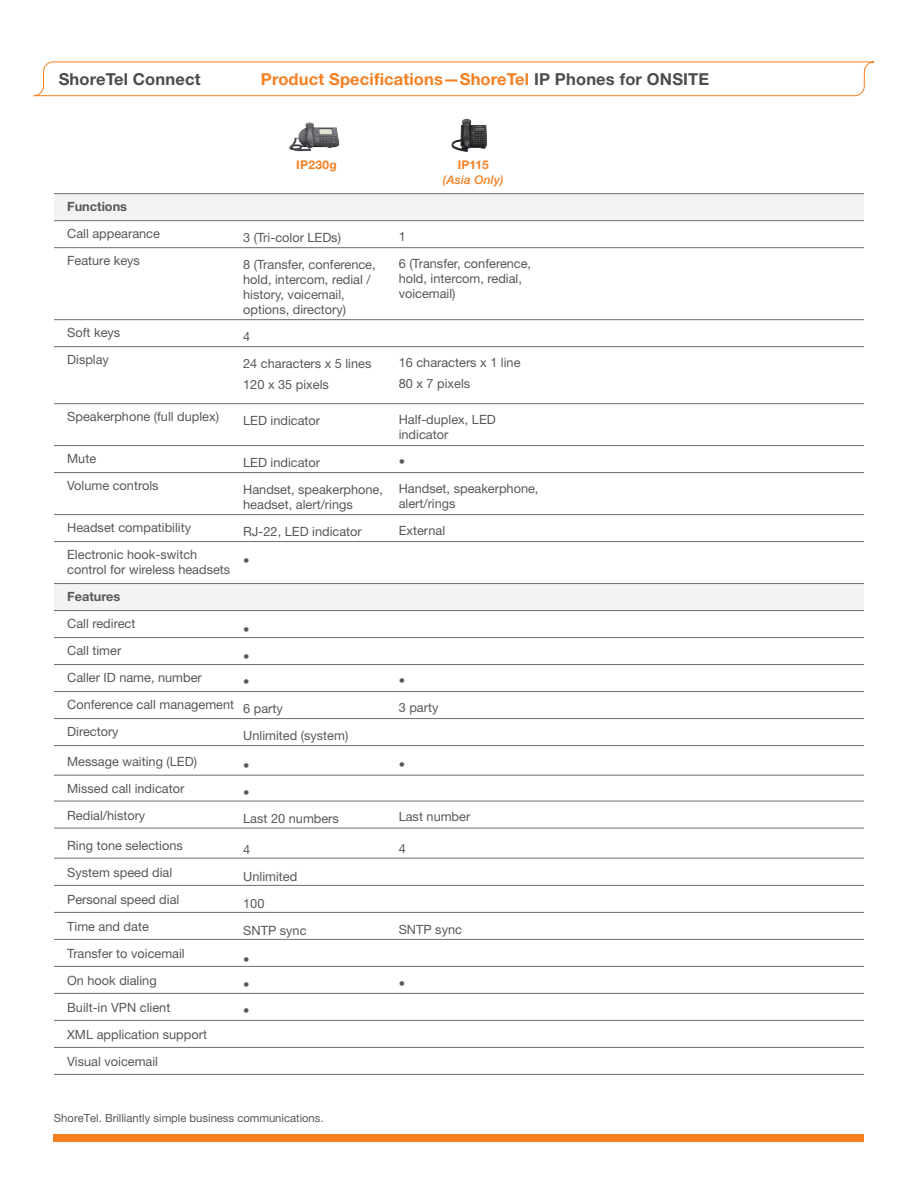
<style>
.page{position:relative;width:918px;height:1188px;background:#fff}
.page>*{position:absolute;margin:0;border:0;box-sizing:border-box;transform-origin:0 0}
.t1{font:700 16.5px "Helvetica Neue LT Std";letter-spacing:.01em;color:#f57f21}
.t2{font:700 16.5px "Helvetica Neue LT Std";letter-spacing:.01em;color:#4b4c4d}
.t3{font:12.75px/27px "Helvetica Neue LT Std";color:#57585a}
.t4{font:italic 500 12px/15px "Helvetica Neue LT Std";letter-spacing:.02em;color:#f57f21;text-align:center}
.t5{font:700 12px "Helvetica Neue LT Std";letter-spacing:.03em;color:#f57f21}
.t6{font:11.25px "Helvetica Neue LT Std";color:#57585a}
.s1{color:#4b4c4d}
.s2{font-weight:700}
.s3{font-weight:700;font-style:normal}
</style>
<div class="page">
<div style="left:54px;top:1134px;width:810px;height:7px;background:#f57f21"></div>
<svg style="left:33px;top:61px;width:841px;height:35px"></svg>
<div style="left:54px;top:194px;width:810px;height:27px;background:#f2f3f4"></div>
<div style="left:54px;top:584px;width:810px;height:27px;background:#f2f3f4"></div>
<hr style="left:54px;top:193px;width:810px;height:1px;background:#6c6d70">
<hr style="left:54px;top:220px;width:810px;height:1px;background:#6c6d70">
<hr style="left:54px;top:247px;width:810px;height:1px;background:#6c6d70">
<hr style="left:54px;top:319px;width:810px;height:1px;background:#6c6d70">
<hr style="left:54px;top:346px;width:810px;height:1px;background:#6c6d70">
<hr style="left:54px;top:403px;width:810px;height:1px;background:#6c6d70">
<hr style="left:54px;top:445px;width:810px;height:1px;background:#6c6d70">
<hr style="left:54px;top:472px;width:810px;height:1px;background:#6c6d70">
<hr style="left:54px;top:514px;width:810px;height:1px;background:#6c6d70">
<hr style="left:54px;top:541px;width:810px;height:1px;background:#6c6d70">
<hr style="left:54px;top:583px;width:810px;height:1px;background:#6c6d70">
<hr style="left:54px;top:610px;width:810px;height:1px;background:#6c6d70">
<hr style="left:54px;top:637px;width:810px;height:1px;background:#6c6d70">
<hr style="left:54px;top:664px;width:810px;height:1px;background:#6c6d70">
<hr style="left:54px;top:691px;width:810px;height:1px;background:#6c6d70">
<hr style="left:54px;top:718px;width:810px;height:1px;background:#6c6d70">
<hr style="left:54px;top:745px;width:810px;height:1px;background:#6c6d70">
<hr style="left:54px;top:801px;width:810px;height:1px;background:#6c6d70">
<hr style="left:54px;top:828px;width:810px;height:1px;background:#6c6d70">
<hr style="left:54px;top:885px;width:810px;height:1px;background:#6c6d70">
<hr style="left:54px;top:912px;width:810px;height:1px;background:#6c6d70">
<hr style="left:54px;top:939px;width:810px;height:1px;background:#6c6d70">
<hr style="left:54px;top:966px;width:810px;height:1px;background:#6c6d70">
<hr style="left:54px;top:993px;width:810px;height:1px;background:#6c6d70">
<hr style="left:54px;top:1020px;width:810px;height:1px;background:#6c6d70">
<hr style="left:54px;top:1047px;width:810px;height:1px;background:#6c6d70">
<hr style="left:54px;top:1074px;width:810px;height:1px;background:#6c6d70">
<hr style="left:54px;top:775px;width:810px;height:1px;background:#6c6d70">
<hr style="left:54px;top:858px;width:810px;height:1px;background:#6c6d70">
<img style="left:451px;top:118px;width:36px;height:34px">
<img style="left:289px;top:122px;width:51px;height:30px">
<p class="t2" style="left:59px;top:69px;width:143px">ShoreTel Connect</p>
<p class="t1" style="left:261px;top:69px;width:450px">Product Specifications—ShoreTel <span class="s1">IP Phones for ONSITE</span></p>
<p class="t5" style="left:296px;top:157px;width:42px">IP230g</p>
<p class="t3" style="left:67px;top:193px;width:94px"><span class="s2">Functions<br></span>Call appearance<br>Feature keys</p>
<p class="t3" style="left:67px;top:319px;width:55px">Soft keys<br>Display</p>
<p class="t3" style="left:67px;top:403px;width:153px">Speakerphone (full duplex)</p>
<p class="t3" style="left:67px;top:445px;width:93px">Mute<br>Volume controls</p>
<p class="t3" style="left:67px;top:514px;width:132px">Headset compatibility<br>Electronic hook-switch</p>
<p class="t3" style="left:67px;top:556px;width:168px">control for wireless headsets<br><span class="s2">Features<br></span>Call redirect<br>Call timer<br>Caller ID name, number<br>Conference call management<br>Directory</p>
<p class="t3" style="left:67px;top:748px;width:131px">Message waiting (LED)<br>Missed call indicator<br>Redial/history</p>
<p class="t3" style="left:67px;top:832px;width:141px">Ring tone selections<br>System speed dial<br>Personal speed dial<br>Time and date<br>Transfer to voicemail<br>On hook dialing<br>Built-in VPN client<br>XML application support<br>Visual voicemail</p>
<p class="t3" style="left:243px;top:224px;width:134px">3 (Tri-color LEDs)<br>8 (Transfer, conference,</p>
<p class="t3" style="left:243px;top:272px;width:129px;line-height:15px">hold, intercom, redial / history, voicemail, options, directory)</p>
<p class="t3" style="left:243px;top:323px;width:130px">4<br>24 characters x 5 lines</p>
<p class="t3" style="left:243px;top:371px;width:87px">120 x 35 pixels</p>
<p class="t3" style="left:243px;top:407px;width:78px">LED indicator</p>
<p class="t3" style="left:243px;top:449px;width:141px">LED indicator<br>Handset, speakerphone,</p>
<p class="t3" style="left:243px;top:491px;width:120px">headset, alert/rings<br>RJ-22, LED indicator</p>
<p class="t3" style="left:243px;top:547px;width:8px">•</p>
<p class="t3" style="left:243px;top:616px;width:8px">• •</p>
<p class="t3" style="left:243px;top:668px;width:107px">•<br>6 party<br>Unlimited (system)</p>
<p class="t3" style="left:243px;top:752px;width:8px">• •</p>
<p class="t3" style="left:243px;top:805px;width:97px">Last 20 numbers</p>
<p class="t3" style="left:243px;top:836px;width:65px">4<br>Unlimited<br>100<br>SNTP sync</p>
<p class="t3" style="left:243px;top:946px;width:8px;line-height:25.5px;text-align:justify">• • •</p>
<p class="t4" style="left:443px;top:157px;width:62px"><span class="s3">IP115 </span>(Asia Only)</p>
<p class="t3" style="left:399px;top:223px;width:134px">1<br>6 (Transfer, conference,</p>
<p class="t3" style="left:399px;top:271px;width:125px;line-height:15px">hold, intercom, redial, voicemail)</p>
<p class="t3" style="left:399px;top:352px;width:123px;line-height:21px">16 characters x 1 line<br>80 x 7 pixels</p>
<p class="t3" style="left:399px;top:412px;width:99px;line-height:15px">Half-duplex, LED indicator</p>
<p class="t3" style="left:399px;top:448px;width:141px">•<br>Handset, speakerphone,</p>
<p class="t3" style="left:399px;top:490px;width:58px">alert/rings<br>External</p>
<p class="t3" style="left:399px;top:667px;width:41px">•<br>3 party</p>
<p class="t3" style="left:399px;top:751px;width:8px">•</p>
<p class="t3" style="left:399px;top:803px;width:73px">Last number</p>
<p class="t3" style="left:399px;top:835px;width:9px">4</p>
<p class="t3" style="left:399px;top:916px;width:65px">SNTP sync</p>
<p class="t3" style="left:399px;top:970px;width:8px">•</p>
<p class="t6" style="left:54px;top:1111px;width:271px">ShoreTel. Brilliantly simple business communications.</p>
</div>
